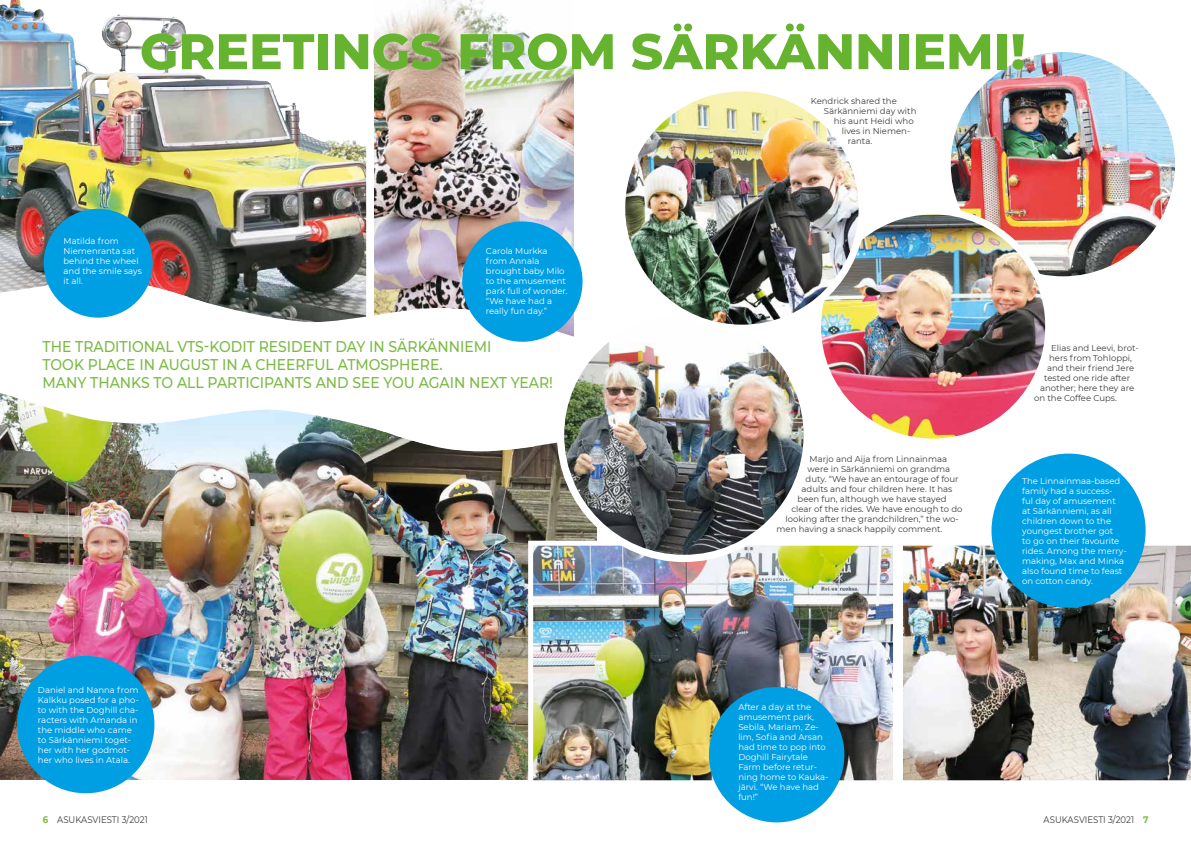
<style>
.page{position:relative;width:1191px;height:842px;background:#fff}
.page>*{position:absolute;margin:0;border:0;box-sizing:border-box;transform-origin:0 0}
.t1{font:800 50px "Montserrat";color:#65b32e}
.t2{font:500 15.5px/18px "Montserrat";color:#7aba42;scale:.9 1}
.t3{font:9.5px "Montserrat";color:#3c3c3b;scale:.9 1}
.t4{font:8.5px/10px "Montserrat";color:#fff}
.t5{font:8.5px "Montserrat";color:#3c3c3b}
.s1{font-weight:700;color:#7aba42}
</style>
<div class="page">
<img style="left:0;top:462px;width:560px;height:318px">
<div style="left:17px;top:656px;width:137px;height:137px;background:#009fe3;border-radius:50%"></div>
<img style="left:375px;top:0;width:198px;height:270px">
<img style="left:0;top:0;width:366px;height:270px">
<img style="left:0;top:270px;width:583px;height:192px">
<img style="left:534px;top:547px;width:358px;height:232px">
<div style="left:528px;top:541px;width:370px;height:244px;border:5px solid #fff"></div>
<div style="left:709px;top:687px;width:135px;height:135px;background:#009fe3;border-radius:50%"></div>
<div style="left:462px;top:221px;width:120px;height:121px;background:#009fe3;border-radius:50%"></div>
<div style="left:44px;top:209px;width:109px;height:109px;background:#009fe3;border-radius:50%"></div>
<img style="left:560px;top:312px;width:247px;height:243px">
<div style="left:557px;top:308px;width:254px;height:254px;border:7px solid #fff;border-radius:50%"></div>
<img style="left:903px;top:541px;width:288px;height:240px">
<div style="left:991px;top:454px;width:154px;height:154px;background:#009fe3;border-radius:50%"></div>
<img style="left:952px;top:53px;width:221px;height:222px">
<div style="left:944px;top:45px;width:237px;height:238px;border:7px solid #fff;border-radius:50%"></div>
<div style="left:135px;top:17px;width:895px;height:59px;background:#fff;opacity:.75"></div>
<img style="left:822px;top:211px;width:223px;height:226px">
<div style="left:814px;top:208px;width:238px;height:237px;border:7px solid #fff;border-radius:50%"></div>
<img style="left:621px;top:88px;width:241px;height:240px;border-radius:120px">
<div style="left:618px;top:84px;width:247px;height:248px;border:7px solid #fff;border-radius:50%"></div>
<h1 class="t1" style="left:140px;top:15px;width:887px">GREETINGS FROM SÄRKÄNNIEMI!</h1>
<p class="t4" style="left:64px;top:235px;width:80px">Matilda from<br>Niemenranta sat behind the wheel and the smile says it all.</p>
<p class="t4" style="left:486px;top:245px;width:83px">Carola Murkka from Annala brought baby Milo to the amusement park full of wonder. “We have had a really fun day.”</p>
<h2 class="t2" style="left:43px;top:337px;width:568px">THE TRADITIONAL VTS-KODIT RESIDENT DAY IN SÄRKÄNNIEMI<br>TOOK PLACE IN AUGUST IN A CHEERFUL ATMOSPHERE.<br>MANY THANKS TO ALL PARTICIPANTS AND SEE YOU AGAIN NEXT YEAR!</h2>
<p class="t4" style="left:38px;top:684px;width:102px">Daniel and Nanna from<br>Kalkku posed for a pho&shy;to with the Doghill cha&shy;racters with Amanda in the middle who came to Särkänniemi toget&shy;her with her godmot&shy;her who lives in Atala.</p>
<p class="t5" style="left:811px;top:95px;width:87px">Kendrick shared the</p>
<p class="t5" style="left:824px;top:105px;width:94px">Särkänniemi day with</p>
<p class="t5" style="left:834px;top:115px;width:81px">his aunt Heidi who</p>
<p class="t5" style="left:842px;top:125px;width:70px">lives in Niemen-</p>
<p class="t5" style="left:848px;top:135px;width:26px">ranta.</p>
<p class="t5" style="left:809px;top:454px;width:139px">Marjo and Aija from Linnainmaa</p>
<p class="t5" style="left:807px;top:464px;width:144px">were in Särkänniemi on grandma</p>
<p class="t5" style="left:805px;top:474px;width:154px">duty. “We have an entourage of four</p>
<p class="t5" style="left:801px;top:484px;width:152px">adults and four children here. It has</p>
<p class="t5" style="left:797px;top:494px;width:150px">been fun, although we have stayed</p>
<p class="t5" style="left:791px;top:504px;width:172px">clear of the rides. We have enough to do</p>
<p class="t5" style="left:785px;top:514px;width:175px">looking after the grandchildren,” the wo-</p>
<p class="t5" style="left:776px;top:524px;width:167px">men having a snack happily comment.</p>
<p class="t4" style="left:738px;top:702px;width:92px">After a day at the amusement park,<br>Sebila, Mariam, Ze&shy;lim, Sofia and Arsan had time to pop into<br>Doghill Fairytale<br>Farm before retur&shy;ning home to Kauka&shy;järvi. “We have had fun!”</p>
<p class="t5" style="left:1051px;top:342px;width:89px">Elias and Leevi, brot-</p>
<p class="t5" style="left:1049px;top:352px;width:84px">hers from Tohloppi,</p>
<p class="t5" style="left:1047px;top:362px;width:88px">and their friend Jere</p>
<p class="t5" style="left:1044px;top:372px;width:87px">tested one ride after</p>
<p class="t5" style="left:1040px;top:382px;width:96px">another; here they are</p>
<p class="t5" style="left:1034px;top:392px;width:84px">on the Coffee Cups.</p>
<p class="t4" style="left:1022px;top:476px;width:106px">The Linnainmaa-based family had a success-<br>ful day of amusement<br>at Särkänniemi, as all children down to the youngest brother got<br>to go on their favourite rides. Among the merry&shy;making, Max and Minka also found time to feast on cotton candy.</p>
<p class="t3" style="left:43px;top:813px;width:118px"><span class="s1">6</span> ASUKASVIESTI 3/2021</p>
<p class="t3" style="left:1043px;top:813px;width:118px">ASUKASVIESTI 3/2021 <span class="s1">7</span></p>
</div>
